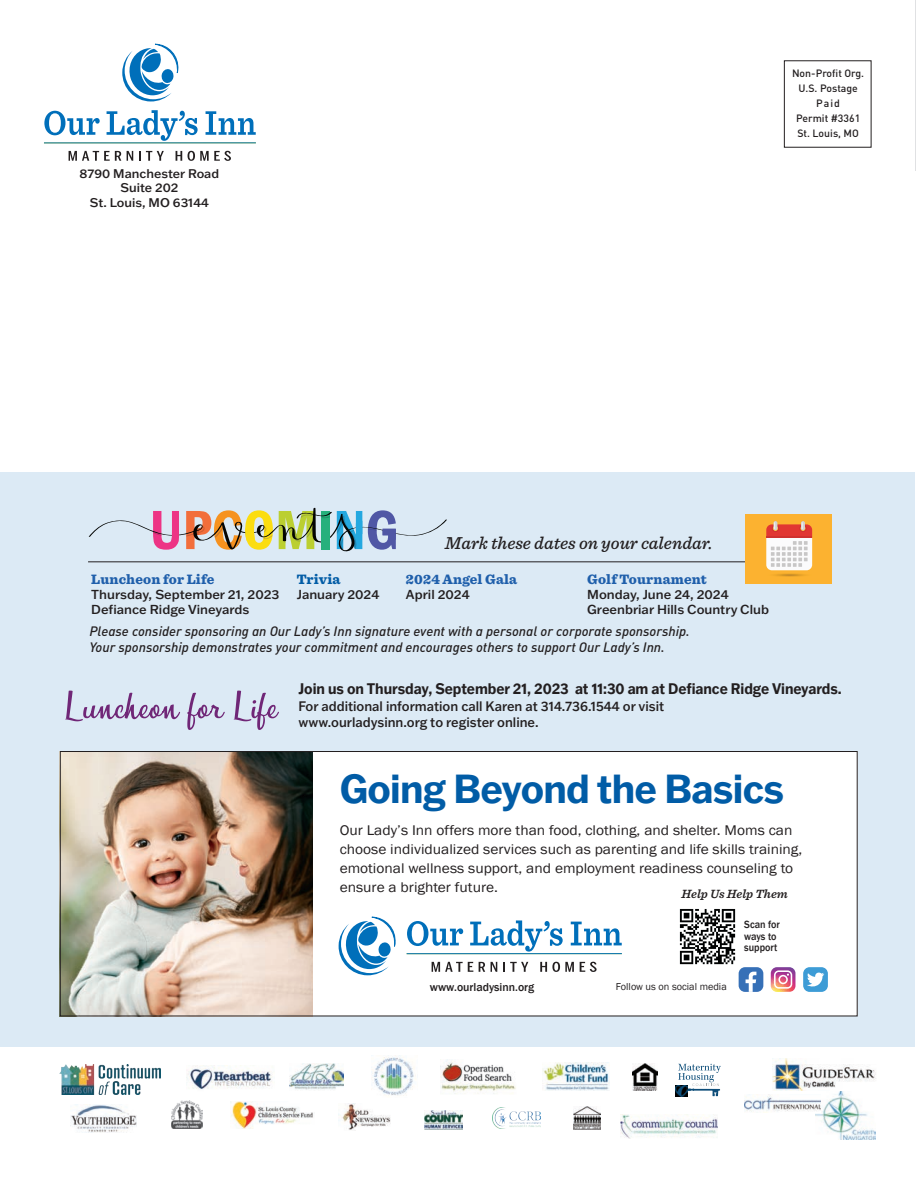
<style>
.page{position:relative;width:916px;height:1180px;background:#fff}
.page>*{position:absolute;margin:0;border:0;box-sizing:border-box;transform-origin:0 0}
.t1{font:700 39.6px "Franklin Gothic ATF";letter-spacing:-.02em;color:#015ca6;scale:.94 1}
.t2{font:italic 500 18px "Sentinel";color:#231f20}
.t3{font:700 15px "Franklin Gothic ATF";letter-spacing:-.005em;color:#231f20;scale:.9 1}
.t4{font:14.4px/19px "Franklin Gothic";color:#231f20;scale:1.07 1}
.t5{font:900 14.25px "Sentinel";letter-spacing:.01em;color:#1f5fab}
.t6{font:900 14.25px "Sentinel";letter-spacing:.01em;color:#015ca6}
.t7{font:13.5px/16.2px "DIN Medium Italic Alt";color:#231f20}
.t8{font:500 13.5px/16.5px "Franklin Gothic ATF";color:#231f20;scale:.94 1}
.t9{font:500 12.75px/15px "Franklin Gothic ATF";color:#231f20}
.t10{font:italic 600 12.45px "Sentinel";color:#231f20}
.t11{font:500 12.3px/14.9px "Franklin Gothic ATF";color:#231f20;text-align:center}
.t12{font:500 11.7px "Franklin Gothic";color:#231f20}
.t13{font:500 10.8px/11.7px "Franklin Gothic";color:#231f20;scale:.94 1}
.t14{font:500 10.5px/15px "DIN";color:#231f20;text-align:center}
.t15{font:10.35px "Franklin Gothic";color:#231f20}
</style>
<div class="page">
<div style="left:0;top:472px;width:914px;height:575px;background:#dceaf5"></div>
<div style="left:784px;top:60px;width:87px;height:88px;border:1px solid #231f20"></div>
<hr style="left:915px;top:0;width:1px;height:170px;background:#e0e1e3">
<img style="left:816px;top:1091px;width:59px;height:48px">
<img style="left:772px;top:1058px;width:104px;height:31px">
<img style="left:744px;top:1093px;width:76px;height:19px">
<img style="left:70px;top:1104px;width:67px;height:28px">
<img style="left:171px;top:1100px;width:32px;height:28px">
<img style="left:231px;top:1101px;width:82px;height:27px">
<img style="left:339px;top:1103px;width:52px;height:27px">
<img style="left:620px;top:1114px;width:97px;height:23px">
<img style="left:424px;top:1110px;width:38px;height:18px">
<img style="left:573px;top:1106px;width:27px;height:23px">
<img style="left:492px;top:1107px;width:48px;height:21px">
<hr style="left:88px;top:561px;width:737px;height:1px;background:#231f20">
<svg style="left:89px;top:507px;width:358px;height:44px"></svg>
<div style="left:745px;top:513px;width:87px;height:70px;background:#fcb230"></div>
<svg style="left:766px;top:521px;width:47px;height:56px;background:#ebb89d"></svg>
<img style="left:186px;top:1065px;width:86px;height:25px">
<img style="left:543px;top:1062px;width:66px;height:28px">
<img style="left:632px;top:1063px;width:26px;height:27px">
<img style="left:290px;top:1063px;width:53px;height:27px">
<img style="left:441px;top:1059px;width:75px;height:35px">
<img style="left:373px;top:1055px;width:43px;height:41px">
<svg style="left:676px;top:1063px;width:45px;height:33px"></svg>
<img style="left:59px;top:1064px;width:102px;height:30px">
<svg style="left:122px;top:44px;width:57px;height:58px"></svg>
<svg style="left:44px;top:111px;width:56px;height:24px"></svg>
<svg style="left:107px;top:110px;width:91px;height:31px"></svg>
<svg style="left:205px;top:111px;width:51px;height:24px"></svg>
<svg style="left:69px;top:151px;width:52px;height:10px"></svg>
<svg style="left:127px;top:151px;width:6px;height:10px"></svg>
<svg style="left:139px;top:151px;width:25px;height:10px"></svg>
<svg style="left:175px;top:151px;width:56px;height:10px"></svg>
<hr style="left:44px;top:142px;width:212px;height:1px;background:#006fba">
<div style="left:65px;top:751px;width:792px;height:264px;background:#fff"></div>
<img style="left:59px;top:751px;width:253px;height:265px">
<img style="left:679px;top:909px;width:57px;height:55px">
<svg style="left:771px;top:967px;width:24px;height:24px"></svg>
<div style="left:803px;top:966px;width:25px;height:25px;background:#3d9cd6;border-radius:6px"></div>
<svg style="left:807px;top:972px;width:17px;height:14px"></svg>
<div style="left:738px;top:966px;width:25px;height:25px;background:#3670b7;border-radius:6px"></div>
<svg style="left:745px;top:971px;width:11px;height:20px"></svg>
<svg style="left:338px;top:916px;width:58px;height:59px"></svg>
<svg style="left:407px;top:921px;width:56px;height:24px"></svg>
<svg style="left:470px;top:920px;width:92px;height:31px"></svg>
<svg style="left:571px;top:921px;width:51px;height:24px"></svg>
<svg style="left:431px;top:961px;width:31px;height:10px"></svg>
<svg style="left:468px;top:961px;width:29px;height:10px"></svg>
<svg style="left:503px;top:961px;width:25px;height:10px"></svg>
<svg style="left:540px;top:961px;width:56px;height:10px"></svg>
<hr style="left:406px;top:952px;width:216px;height:2px;background:#006fba">
<div style="left:60px;top:751px;width:797px;height:265px;border:1px solid #231f20"></div>
<svg style="left:65px;top:690px;width:214px;height:40px"></svg>
<p class="t11" style="left:80px;top:165px;width:141px">8790 Manchester Road<br>Suite 202<br>St. Louis, MO 63144</p>
<p class="t14" style="left:792px;top:65px;width:74px">Non-Profit Org.<br>U.S. Postage<br>Paid<br>Permit #3361<br>St. Louis, MO</p>
<p class="t5" style="left:91px;top:567px;width:125px">Luncheon for Life</p>
<p class="t9" style="left:91px;top:586px;width:190px">Thursday, September 21, 2023<br>Defiance Ridge Vineyards</p>
<p class="t6" style="left:297px;top:567px;width:45px">Trivia</p>
<p class="t9" style="left:297px;top:586px;width:84px">January 2024</p>
<p class="t2" style="left:445px;top:529px;width:269px">Mark these dates on your calendar.</p>
<p class="t5" style="left:406px;top:567px;width:113px">2024 Angel Gala</p>
<p class="t9" style="left:406px;top:586px;width:65px">April 2024</p>
<p class="t5" style="left:587px;top:567px;width:121px">Golf Tournament</p>
<p class="t9" style="left:587px;top:586px;width:183px">Monday, June 24, 2024<br>Greenbriar Hills Country Club</p>
<p class="t7" style="left:89px;top:622px;width:602px">Please consider sponsoring an Our Lady’s Inn signature event with a personal or corporate sponsorship.<br>Your sponsorship demonstrates your commitment and encourages others to support Our Lady’s Inn.</p>
<p class="t3" style="left:298px;top:678px;width:605px">Join us on Thursday, September 21, 2023 at 11:30 am at Defiance Ridge Vineyards.</p>
<p class="t8" style="left:298px;top:697px;width:390px">For additional information call Karen at 314.736.1544 or visit www.ourladysinn.org to register online.</p>
<h1 class="t1" style="left:340px;top:762px;width:474px">Going Beyond the Basics</h1>
<p class="t4" style="left:340px;top:820px;width:434px">Our Lady’s Inn offers more than food, clothing, and shelter. Moms can choose individualized services such as parenting and life skills training, emotional wellness support, and employment readiness counseling to ensure a brighter future.</p>
<p class="t13" style="left:744px;top:918px;width:39px">Scan for ways to support</p>
<p class="t10" style="left:681px;top:884px;width:108px">Help Us Help Them</p>
<p class="t12" style="left:430px;top:979px;width:106px">www.ourladysinn.org</p>
<p class="t15" style="left:616px;top:979px;width:112px">Follow us on social media</p>
</div>
